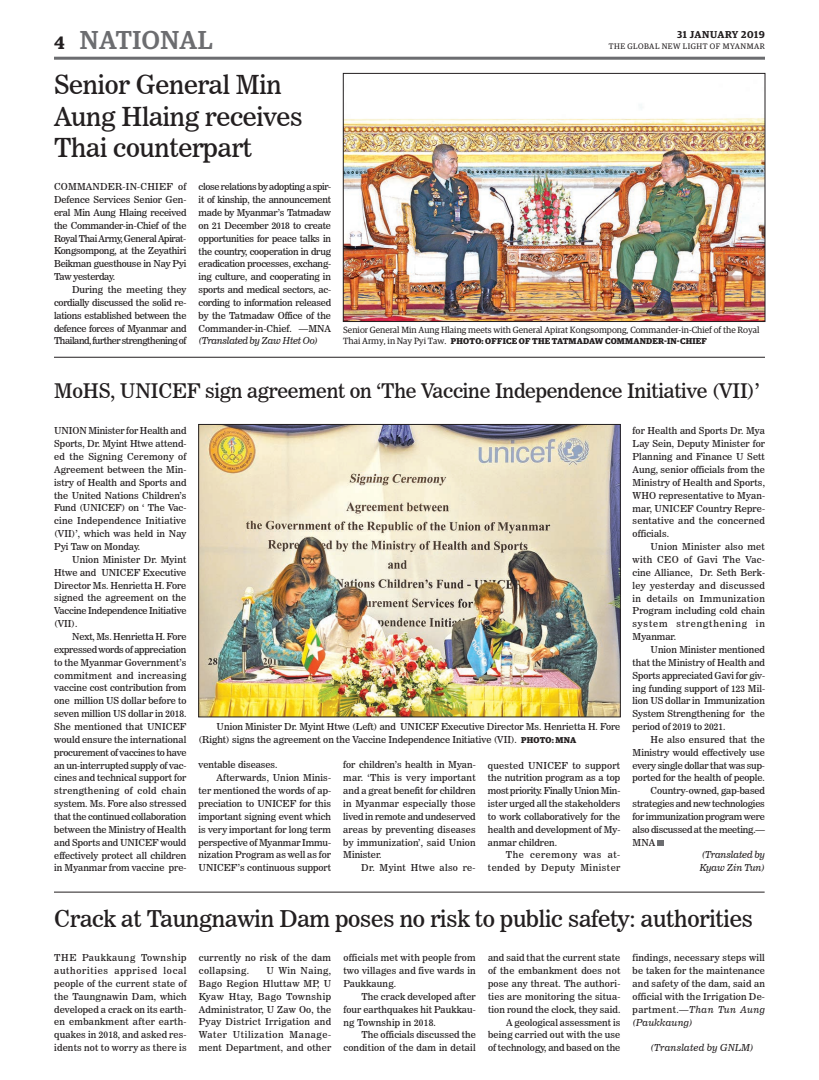
<style>
.page{position:relative;width:819px;height:1080px;background:#fff}
.page>*{position:absolute;margin:0;border:0;box-sizing:border-box;transform-origin:0 0}
.t1{font:26px/31.2px "News 706 BT Roman C";letter-spacing:-.01em;color:#231f20}
.t2{font:500 26px "Guardian Egyp";letter-spacing:.02em;color:#6c6d70}
.t3{font:23px "News 706 BT Roman C";letter-spacing:-.01em;color:#231f20}
.t4{font:20px "News 706 BT Roman C";letter-spacing:-.01em;color:#231f20}
.t5{font:600 18px "Guardian Egyp";color:#231f20}
.t6{font:600 10px "Guardian Egyp";letter-spacing:.06em;color:#231f20}
.t7{font:9.5px/12.9px "News 706 BT Roman C";color:#231f20;text-align:justify}
.t8{font:9.5px "News 706 BT Roman C";letter-spacing:-.02em;color:#231f20}
.t9{font:9.5px/12.9px "News 706 BT Italic C";letter-spacing:.02em;color:#231f20}
.t10{font:9.5px/12.9px "News 706 BT Italic C";letter-spacing:-.01em;color:#231f20}
.t11{font:9.5px/12.9px "News 706 BT Roman C";letter-spacing:.045em;color:#231f20;text-align:right}
.t12{font:9.5px/12.9px "News 706 BT Roman C";letter-spacing:.025em;color:#231f20}
.t13{font:9.5px "News 706 BT Roman C";letter-spacing:.03em;color:#231f20}
.t14{font:9px "Guardian Egyp";color:#231f20}
.t15{font:700 8.5px "Guardian Egyp";letter-spacing:.02em;color:#231f20}
.t16{font:8px "Guardian Egyp";letter-spacing:.06em;color:#231f20}
.s1{font-weight:400;font-size:9px}
.s2{font-family:"Guardian Egyp";font-weight:700;font-size:8.5px}
.s3{font-family:"News 706 BT Roman C"}
</style>
<div class="page">
<hr style="left:54px;top:57px;width:711px;height:3px;background:#6c6d70">
<img style="left:345px;top:104px;width:418px;height:216px">
<div style="left:343px;top:73px;width:422px;height:249px;border:1px solid #231f20"></div>
<hr style="left:54px;top:357px;width:711px;height:1px;background:#231f20">
<img style="left:201px;top:426px;width:417px;height:289px">
<div style="left:199px;top:424px;width:421px;height:293px;border:1px solid #231f20"></div>
<svg style="left:658px;top:840px;width:6px;height:6px"></svg>
<hr style="left:54px;top:892px;width:711px;height:1px;background:#231f20">
<h3 class="t5" style="left:54px;top:29px;width:12px">4</h3>
<h1 class="t2" style="left:80px;top:21px;width:134px">NATIONAL</h1>
<h1 class="t1" style="left:54px;top:69px;width:250px">Senior General Min<br>Aung Hlaing receives<br>Thai counterpart</h1>
<p class="t7" style="left:54px;top:180px;width:134px">COMMANDER-IN-CHIEF of Defence Services Senior Gen&shy;eral Min Aung Hlaing received the Commander-in-Chief of the Royal Thai Army, General Apirat-Kongsompong, at the Zeyathiri Beikman guesthouse in Nay Pyi Taw yesterday.</p>
<p class="t7" style="left:54px;top:283px;width:134px;text-indent:18px">During the meeting they cordially discussed the solid re&shy;lations established between the defence forces of Myanmar and Thailand, further strengthening of</p>
<p class="t7" style="left:199px;top:180px;width:134px">close relations by adopting a spir&shy;it of kinship, the announcement made by Myanmar’s Tatmadaw on 21 December 2018 to create opportunities for peace talks in the country, cooperation in drug eradication processes, exchang&shy;ing culture, and cooperating in sports and medical sectors, ac&shy;cording to information released by the Tatmadaw Office of the Commander-in-Chief. —MNA</p>
<p class="t10" style="left:199px;top:335px;width:121px">(Translated by Zaw Htet Oo)</p>
<p class="t6" style="left:677px;top:27px;width:89px">31 JANUARY 2019</p>
<p class="t16" style="left:609px;top:41px;width:158px">THE GLOBAL NEW LIGHT OF MYANMAR</p>
<p class="t14" style="left:343px;top:324px;width:418px">Senior General Min Aung Hlaing meets with General Apirat Kongsompong, Commander-in-Chief of the Royal</p>
<p class="t15" style="left:343px;top:334px;width:365px"><span class="s1">Thai Army, in Nay Pyi Taw.</span> PHOTO: OFFICE OF THE TATMADAW COMMANDER-IN-CHIEF</p>
<h3 class="t4" style="left:54px;top:379px;width:707px">MoHS, UNICEF sign agreement on ‘The Vaccine Independence Initiative (VII)’</h3>
<p class="t7" style="left:54px;top:424px;width:134px">UNION Minister for Health and Sports, Dr. Myint Htwe attend&shy;ed the Signing Ceremony of Agreement between the Min&shy;istry of Health and Sports and the United Nations Children’s Fund (UNICEF) on ‘ The Vac&shy;cine Independence Initiative (VII)’, which was held in Nay Pyi Taw on Monday.</p>
<p class="t7" style="left:54px;top:553px;width:134px;text-indent:18px">Union Minister Dr. Myint Htwe and UNICEF Executive Director Ms. Henrietta H. Fore signed the agreement on the Vaccine Independence Initiative (VII).</p>
<p class="t7" style="left:54px;top:630px;width:134px;text-indent:18px">Next, Ms. Henrietta H. Fore expressed words of appreciation to the Myanmar Government’s commitment and increasing vaccine cost contribution from one million US dollar before to seven million US dollar in 2018.<br>She mentioned that UNICEF would ensure the international procurement of vaccines to have an un-interrupted supply of vac&shy;cines and technical support for strengthening of cold chain system. Ms. Fore also stressed that the continued collaboration between the Ministry of Health and Sports and UNICEF would effectively protect all children in Myanmar from vaccine pre-</p>
<p class="t7" style="left:199px;top:720px;width:423px;text-indent:18px">Union Minister Dr. Myint Htwe (Left) and UNICEF Executive Director Ms. Henrietta H. Fore (Right) signs the agreement on the Vaccine Independence Initiative (VII). <span class="s2">PHOTO: MNA</span></p>
<p class="t7" style="left:199px;top:759px;width:80px">ventable diseases.</p>
<p class="t7" style="left:217px;top:771px;width:116px">Afterwards, Union Minis-</p>
<p class="t7" style="left:199px;top:784px;width:134px">ter mentioned the words of ap-</p>
<p class="t7" style="left:199px;top:797px;width:134px">preciation to UNICEF for this</p>
<p class="t7" style="left:199px;top:810px;width:134px">important signing event which</p>
<p class="t7" style="left:199px;top:823px;width:134px">is very important for long term</p>
<p class="t7" style="left:199px;top:836px;width:134px">perspective of Myanmar Immu-</p>
<p class="t7" style="left:199px;top:849px;width:134px">nization Program as well as for</p>
<p class="t7" style="left:199px;top:861px;width:134px">UNICEF’s continuous support</p>
<p class="t7" style="left:343px;top:759px;width:134px">for children’s health in Myan&shy;mar. ‘This is very important and a great benefit for children in Myanmar especially those lived in remote and undeserved areas by preventing diseases by immunization’, said Union Minister.</p>
<p class="t13" style="left:361px;top:862px;width:116px">Dr. Myint Htwe also re-</p>
<p class="t7" style="left:488px;top:759px;width:134px">quested UNICEF to support the nutrition program as a top most priority. Finally Union Min&shy;ister urged all the stakeholders to work collaboratively for the health and development of My&shy;anmar children.</p>
<p class="t11" style="left:488px;top:849px;width:134px">The ceremony was at&shy;tended by Deputy Minister</p>
<p class="t7" style="left:633px;top:425px;width:134px">for Health and Sports Dr. Mya Lay Sein, Deputy Minister for Planning and Finance U Sett Aung, senior officials from the Ministry of Health and Sports, WHO representative to Myan&shy;mar, UNICEF Country Repre&shy;sentative and the concerned officials.</p>
<p class="t7" style="left:633px;top:540px;width:134px;text-indent:18px">Union Minister also met with CEO of Gavi The Vac&shy;cine Alliance, Dr. Seth Berk&shy;ley yesterday and discussed in details on Immunization Program including cold chain system strengthening in Myanmar.</p>
<p class="t7" style="left:633px;top:643px;width:134px;text-indent:18px">Union Minister mentioned that the Ministry of Health and Sports appreciated Gavi for giv&shy;ing funding support of 123 Mil&shy;lion US dollar in Immunization System Strengthening for the period of 2019 to 2021.</p>
<p class="t7" style="left:651px;top:733px;width:116px">He also ensured that the</p>
<p class="t7" style="left:633px;top:746px;width:134px">Ministry would effectively use</p>
<p class="t7" style="left:633px;top:759px;width:134px">every single dollar that was sup-</p>
<p class="t7" style="left:633px;top:772px;width:134px">ported for the health of people.</p>
<p class="t7" style="left:651px;top:784px;width:116px">Country-owned, gap-based</p>
<p class="t8" style="left:633px;top:798px;width:134px">strategies and new technologies</p>
<p class="t7" style="left:633px;top:810px;width:134px">for immunization program were</p>
<p class="t8" style="left:633px;top:824px;width:134px">also discussed at the meeting.—</p>
<p class="t7" style="left:633px;top:836px;width:24px">MNA</p>
<p class="t10" style="left:700px;top:849px;width:67px">(Translated by<br>Kyaw Zin Tun)</p>
<h2 class="t3" style="left:54px;top:905px;width:700px">Crack at Taungnawin Dam poses no risk to public safety: authorities</h2>
<p class="t7" style="left:54px;top:951px;width:134px">THE Paukkaung Township authorities apprised local people of the current state of the Taungnawin Dam, which developed a crack on its earth&shy;en embankment after earth&shy;quakes in 2018, and asked res&shy;idents not to worry as there is</p>
<p class="t12" style="left:199px;top:951px;width:134px">currently no risk of the dam collapsing.</p>
<p class="t7" style="left:199px;top:964px;width:134px;text-indent:68px">U Win Naing, Bago Region Hluttaw MP, U Kyaw Htay, Bago Township Administrator, U Zaw Oo, the Pyay District Irrigation and Water Utilization Manage&shy;ment Department, and other</p>
<p class="t7" style="left:343px;top:951px;width:134px">officials met with people from two villages and five wards in Paukkaung.</p>
<p class="t7" style="left:343px;top:990px;width:134px;text-indent:18px">The crack developed after four earthquakes hit Paukkau&shy;ng Township in 2018.</p>
<p class="t7" style="left:343px;top:1028px;width:134px;text-align:right">The officials discussed the condition of the dam in detail</p>
<p class="t7" style="left:488px;top:951px;width:134px;text-align:right">and said that the current state of the embankment does not pose any threat. The authori&shy;ties are monitoring the situa&shy;tion round the clock, they said.<br>A geological assessment is being carried out with the use of technology, and based on the</p>
<p class="t7" style="left:633px;top:951px;width:134px">findings, necessary steps will be taken for the maintenance and safety of the dam, said an official with the Irrigation De-</p>
<p class="t9" style="left:633px;top:1003px;width:134px"><span class="s3">partment.—</span>Than Tun Aung (Paukkaung)</p>
<p class="t9" style="left:651px;top:1041px;width:105px">(Translated by GNLM)</p>
</div>
